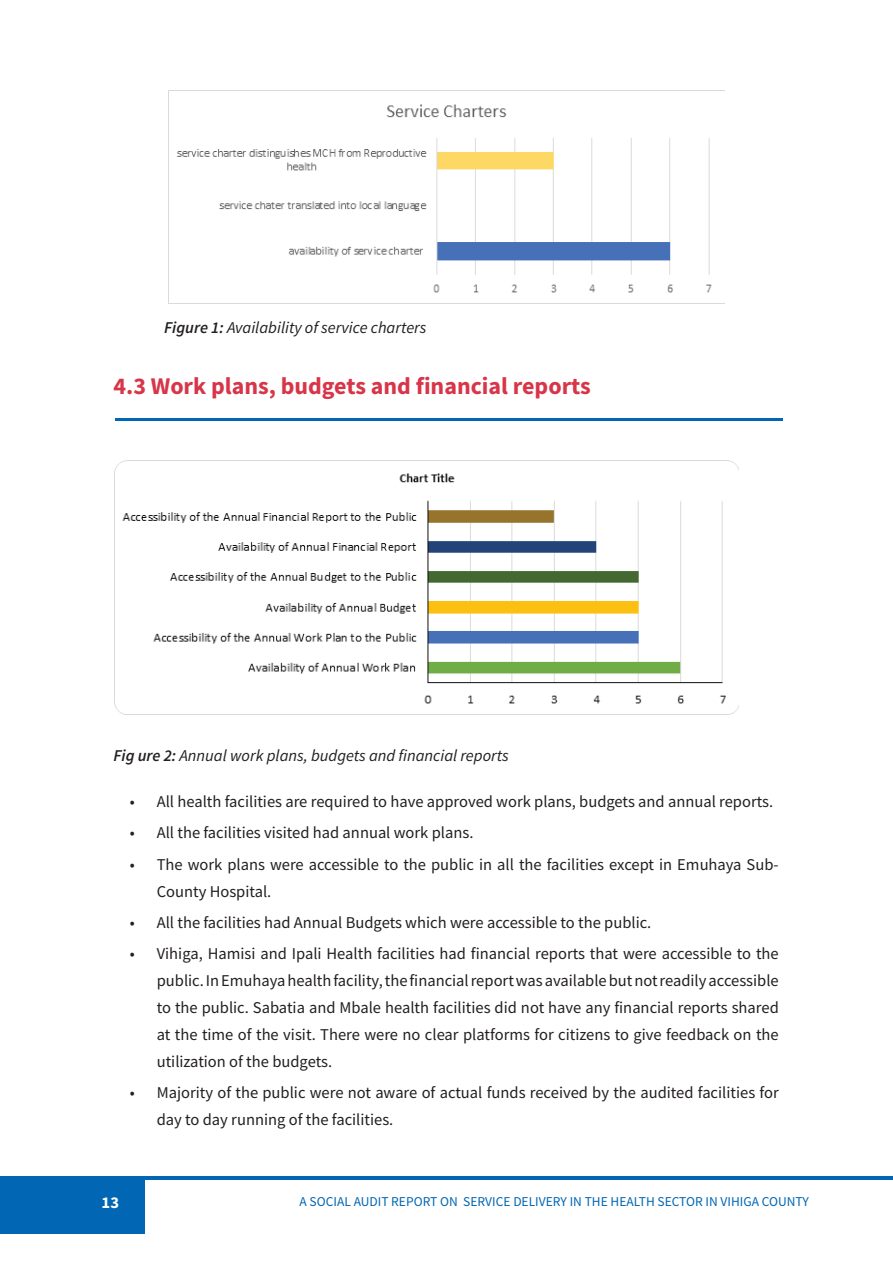
<style>
.page{position:relative;width:893px;height:1263px;background:#fff}
.page>*{position:absolute;margin:0;border:0;box-sizing:border-box;transform-origin:0 0}
.t1{font:700 24px "Source Sans Pro";color:#d83548}
.t2{font:16.5px/27px "Source Sans Pro";color:#231f20}
.t3{font:italic 16.5px "Source Sans Pro";color:#231f20}
.t4{font:700 16.5px "Source Sans Pro";color:#fff}
.t5{font:13.5px "Source Sans Pro";color:#0166b3}
.s1{font-weight:600}
</style>
<div class="page">
<hr style="left:145px;top:1176px;width:748px;height:4px;background:#0166b3">
<div style="left:0;top:1176px;width:145px;height:58px;background:#0166b3"></div>
<img style="left:168px;top:90px;width:557px;height:213px">
<img style="left:115px;top:461px;width:623px;height:254px">
<hr style="left:115px;top:418px;width:668px;height:2px;background:#0166b3">
<p class="t3" style="left:164px;top:317px;width:264px"><span class="s1">Figure 1:</span> Availability of service charters</p>
<h1 class="t1" style="left:113px;top:369px;width:479px">4.3 Work plans, budgets and financial reports</h1>
<p class="t3" style="left:113px;top:745px;width:397px"><span class="s1">Fig ure 2:</span> Annual work plans, budgets and financial reports</p>
<p class="t2" style="left:130px;top:788px;width:645px">• All health facilities are required to have approved work plans, budgets and annual reports.</p>
<p class="t2" style="left:130px;top:819px;width:345px">• All the facilities visited had annual work plans.</p>
<p class="t2" style="left:157px;top:851px;width:623px;text-indent:-27px">• The work plans were accessible to the public in all the facilities except in Emuhaya Sub-<br>County Hospital.</p>
<p class="t2" style="left:130px;top:909px;width:523px">• All the facilities had Annual Budgets which were accessible to the public.</p>
<p class="t2" style="left:157px;top:940px;width:624px;text-align:justify;text-indent:-27px">• Vihiga, Hamisi and Ipali Health facilities had financial reports that were accessible to the public. In Emuhaya health facility, the financial report was available but not readily accessible to the public. Sabatia and Mbale health facilities did not have any financial reports shared at the time of the visit. There were no clear platforms for citizens to give feedback on the utilization of the budgets.</p>
<p class="t2" style="left:157px;top:1079px;width:624px;text-indent:-27px">• Majority of the public were not aware of actual funds received by the audited facilities for day to day running of the facilities.</p>
<p class="t4" style="left:102px;top:1191px;width:19px">13</p>
<p class="t5" style="left:300px;top:1193px;width:511px">A SOCIAL AUDIT REPORT ON SERVICE DELIVERY IN THE HEALTH SECTOR IN VIHIGA COUNTY</p>
</div>
